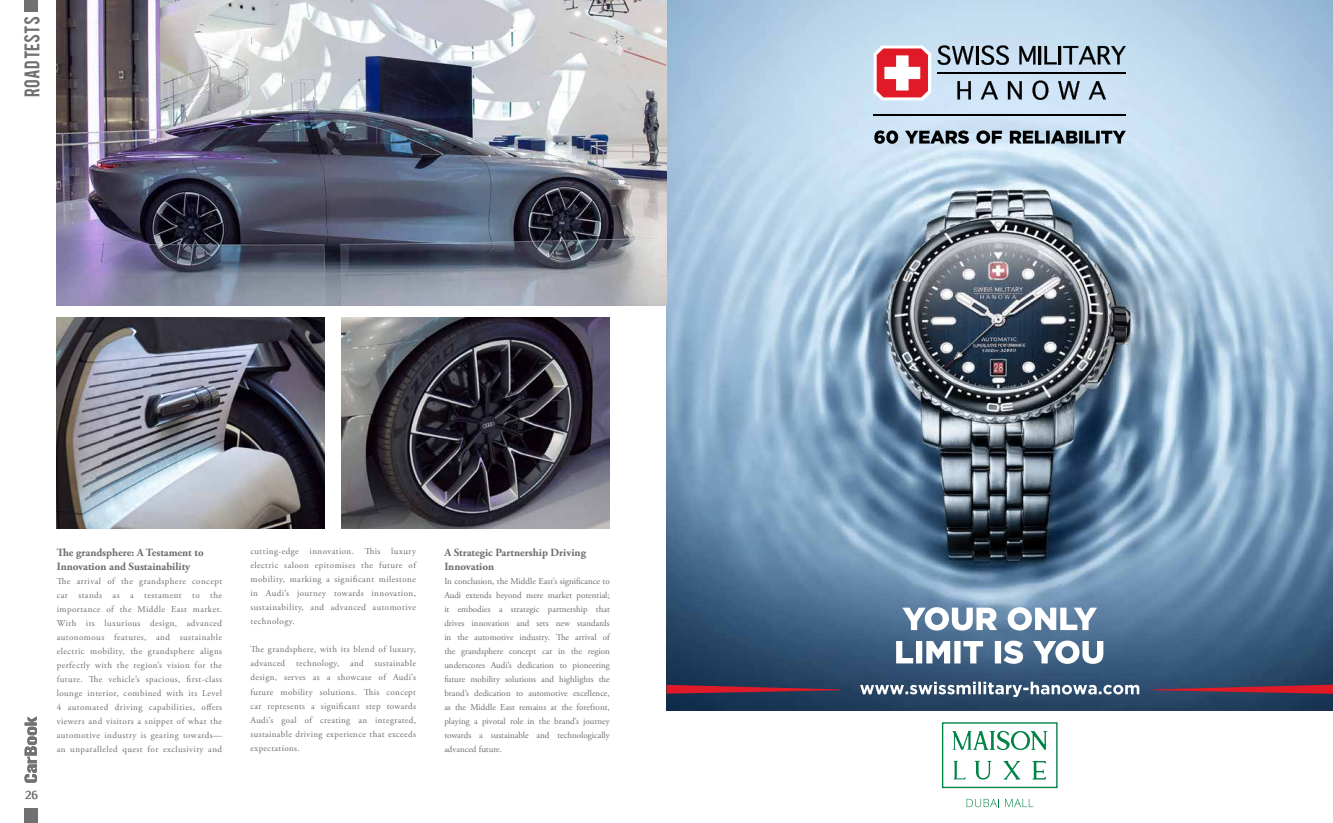
<style>
.page{position:relative;width:1333px;height:823px;background:#fff}
.page>*{position:absolute;margin:0;border:0;box-sizing:border-box;transform-origin:0 0}
.t1{font:16.7px "Bebas";color:#717073}
.t2{font:12px "Philosopher";color:#717073}
.t3{font:700 11px/14px "Adobe Garamond Pro";color:#6d6c6f}
.t4{font:9px/14px "Adobe Garamond Pro";letter-spacing:.04em;color:#6d6c6f;text-align:justify}
</style>
<div class="page">
<svg style="left:25px;top:716px;width:12px;height:66px"></svg>
<div style="left:25px;top:807px;width:13px;height:15px;background:#717073"></div>
<img style="left:666px;top:0;width:666px;height:711px">
<div style="left:941px;top:721px;width:116px;height:66px;border:1px solid #008345"></div>
<svg style="left:953px;top:760px;width:12px;height:18px"></svg>
<svg style="left:1032px;top:761px;width:14px;height:18px"></svg>
<svg style="left:974px;top:760px;width:17px;height:19px"></svg>
<svg style="left:1003px;top:761px;width:17px;height:18px"></svg>
<svg style="left:952px;top:730px;width:95px;height:19px"></svg>
<svg style="left:966px;top:798px;width:33px;height:8px"></svg>
<svg style="left:1005px;top:798px;width:25px;height:8px"></svg>
<svg style="left:896px;top:640px;width:207px;height:23px"></svg>
<svg style="left:902px;top:606px;width:195px;height:24px"></svg>
<svg style="left:860px;top:681px;width:279px;height:15px"></svg>
<svg style="left:1153px;top:684px;width:179px;height:9px;background:#8c2e44"></svg>
<svg style="left:666px;top:684px;width:173px;height:9px;background:#85293e"></svg>
<svg style="left:957px;top:81px;width:13px;height:18px"></svg>
<svg style="left:980px;top:81px;width:18px;height:18px"></svg>
<svg style="left:1007px;top:81px;width:14px;height:18px"></svg>
<svg style="left:1032px;top:80px;width:16px;height:20px"></svg>
<svg style="left:1058px;top:81px;width:21px;height:18px"></svg>
<svg style="left:1088px;top:81px;width:17px;height:18px"></svg>
<svg style="left:937px;top:45px;width:71px;height:20px"></svg>
<svg style="left:1019px;top:46px;width:106px;height:18px;background:#7e8c98"></svg>
<svg style="left:873px;top:46px;width:58px;height:54px"></svg>
<hr style="left:937px;top:72px;width:188px;height:1px;background:#000">
<svg style="left:874px;top:130px;width:251px;height:14px;background:#68747d"></svg>
<hr style="left:873px;top:114px;width:252px;height:1px;background:#000">
<img style="left:57px;top:0;width:609px;height:305px">
<img style="left:57px;top:317px;width:268px;height:211px">
<img style="left:342px;top:317px;width:267px;height:211px">
<div style="left:25px;top:0;width:13px;height:12px;background:#717073"></div>
<h1 class="t1" style="left:20px;top:97px;width:82px;rotate:-90deg">Road tests</h1>
<h2 class="t2" style="left:25px;top:788px;width:14px">26</h2>
<p class="t3" style="left:57px;top:545px;width:148px">The grandsphere: A Testament to<br>Innovation and Sustainability</p>
<p class="t4" style="left:57px;top:574px;width:167px">The arrival of the grandsphere concept car stands as a testament to the importance of the Middle East market.<br>With its luxurious design, advanced autonomous features, and sustainable electric mobility, the grandsphere aligns perfectly with the region’s vision for the future. The vehicle’s spacious, first-class lounge interior, combined with its Level 4 automated driving capabilities, offers viewers and visitors a snippet of what the automotive industry is gearing towards— an unparalleled quest for exclusivity and</p>
<p class="t4" style="left:250px;top:544px;width:167px">cutting-edge innovation. This luxury electric saloon epitomises the future of mobility, marking a significant milestone in Audi’s journey towards innovation, sustainability, and advanced automotive technology.</p>
<p class="t4" style="left:250px;top:642px;width:167px">The grandsphere, with its blend of luxury, advanced technology, and sustainable design, serves as a showcase of Audi’s future mobility solutions. This concept car represents a significant step towards Audi’s goal of creating an integrated, sustainable driving experience that exceeds expectations.</p>
<p class="t3" style="left:444px;top:545px;width:143px">A Strategic Partnership Driving<br>Innovation</p>
<p class="t4" style="left:444px;top:574px;width:167px">In conclusion, the Middle East’s significance to Audi extends beyond mere market potential; it embodies a strategic partnership that drives innovation and sets new standards in the automotive industry. The arrival of the grandsphere concept car in the region underscores Audi’s dedication to pioneering future mobility solutions and highlights the brand’s dedication to automotive excellence, as the Middle East remains at the forefront, playing a pivotal role in the brand’s journey towards a sustainable and technologically advanced future.</p>
</div>
